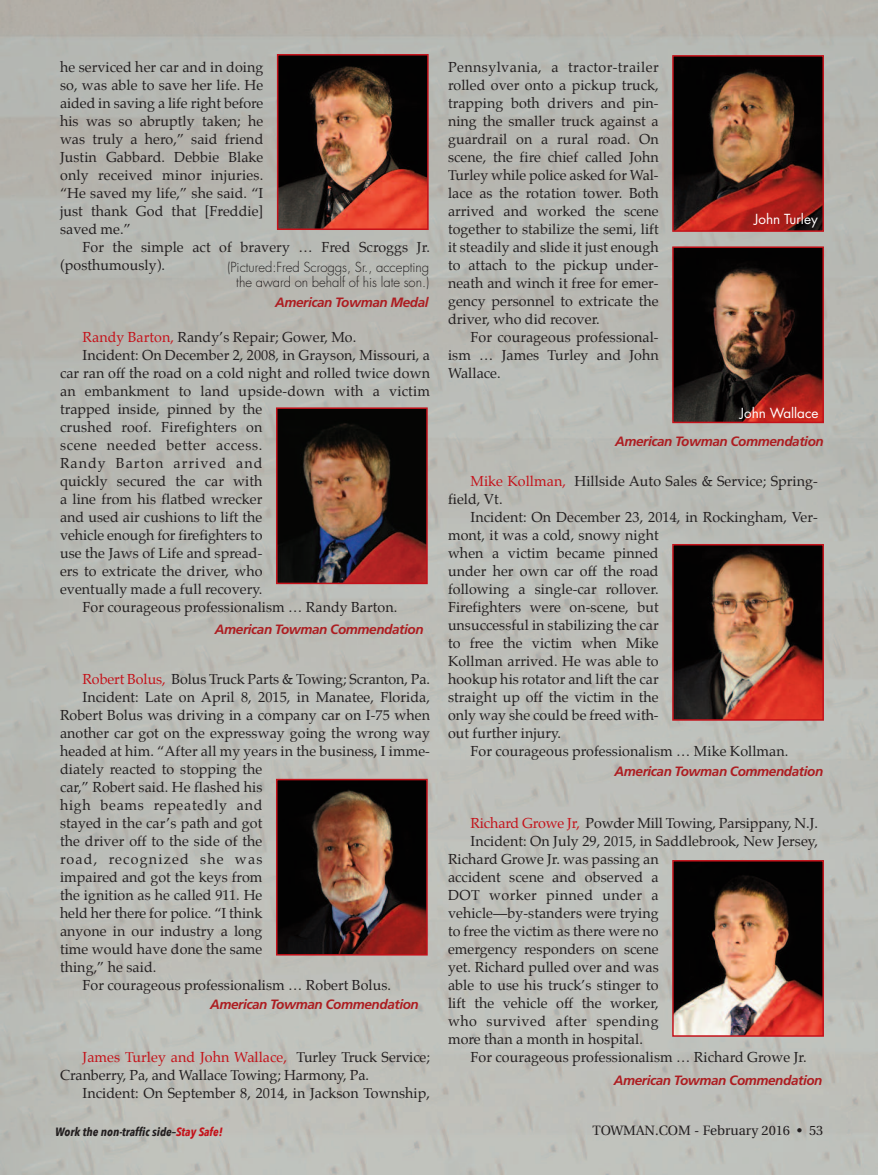
<style>
.page{position:relative;width:878px;height:1175px;background:#fff}
.page>*{position:absolute;margin:0;border:0;box-sizing:border-box;transform-origin:0 0}
.t1{font:14.25px/18px "Palatino";letter-spacing:.005em;color:#231f20;text-align:justify}
.t2{font:14.25px "Palatino";letter-spacing:.05em;color:#231f20}
.t3{font:14.25px "Palatino";letter-spacing:.035em;color:#231f20}
.t4{font:14.25px "Palatino";letter-spacing:.075em;color:#231f20}
.t5{font:14.25px "Palatino";letter-spacing:.085em;color:#231f20}
.t6{font:14.25px "Palatino";letter-spacing:.025em;color:#231f20}
.t7{font:italic 700 13.5px "Frutiger";letter-spacing:-.03em;color:#ad1d21}
.t8{font:300 13.5px/15px "Futura";color:#231f20;text-align:right}
.t9{font:13.5px "Utopia";color:#231f20}
.t10{font:13.5px "Futura";color:#fff}
.t11{font:italic 700 12px "Avenir Next Condensed";color:#231f20}
.s1{color:#c4121a}
</style>
<div class="page">
<img style="left:0;top:0;width:878px;height:1174px">
<img style="left:279px;top:781px;width:146px;height:171px">
<div style="left:276px;top:778px;width:152px;height:177px;border:2px solid #c4121a"></div>
<img style="left:675px;top:58px;width:146px;height:171px">
<div style="left:672px;top:55px;width:152px;height:177px;border:2px solid #c4121a"></div>
<img style="left:675px;top:249px;width:146px;height:171px">
<div style="left:672px;top:246px;width:152px;height:177px;border:2px solid #c4121a"></div>
<img style="left:279px;top:410px;width:146px;height:171px">
<div style="left:276px;top:407px;width:152px;height:177px;border:2px solid #c4121a"></div>
<img style="left:675px;top:547px;width:146px;height:170px">
<div style="left:672px;top:544px;width:152px;height:176px;border:2px solid #c4121a"></div>
<img style="left:280px;top:57px;width:145px;height:170px">
<div style="left:277px;top:54px;width:151px;height:176px;border:2px solid #c4121a"></div>
<img style="left:675px;top:863px;width:146px;height:170px">
<div style="left:672px;top:860px;width:152px;height:176px;border:2px solid #c4121a"></div>
<p class="t1" style="left:60px;top:59px;width:205px">he serviced her car and in doing so, was able to save her life. He aided in saving a life right before his was so abruptly taken; he was truly a hero,” said friend Justin Gabbard. Debbie Blake only received minor injuries. “He saved my life,” she said. “I just thank God that [Freddie] saved me.”</p>
<p class="t1" style="left:60px;top:239px;width:371px;text-indent:22px">For the simple act of bravery … Fred Scroggs Jr. (posthumously).</p>
<p class="t8" style="left:227px;top:261px;width:203px">(Pictured:Fred Scroggs, Sr., accepting the award on behalf of his late son.)</p>
<p class="t7" style="left:275px;top:297px;width:155px">American Towman Medal</p>
<p class="t1" style="left:82px;top:329px;width:275px"><span class="s1">Randy Barton,</span> Randy’s Repair; Gower, Mo.</p>
<p class="t1" style="left:83px;top:347px;width:349px">Incident: On December 2, 2008, in Grayson, Missouri, a</p>
<p class="t1" style="left:60px;top:365px;width:371px">car ran off the road on a cold night and rolled twice down</p>
<p class="t1" style="left:60px;top:383px;width:371px">an embankment to land upside-down with a victim</p>
<p class="t1" style="left:60px;top:401px;width:204px">trapped inside, pinned by the</p>
<p class="t1" style="left:60px;top:419px;width:204px">crushed roof. Firefighters on</p>
<p class="t2" style="left:60px;top:438px;width:204px">scene needed better access.</p>
<p class="t4" style="left:60px;top:456px;width:204px">Randy Barton arrived and</p>
<p class="t1" style="left:60px;top:473px;width:204px">quickly secured the car with</p>
<p class="t1" style="left:60px;top:491px;width:204px">a line from his flatbed wrecker</p>
<p class="t1" style="left:60px;top:509px;width:204px">and used air cushions to lift the</p>
<p class="t1" style="left:60px;top:527px;width:204px">vehicle enough for firefighters to</p>
<p class="t1" style="left:60px;top:545px;width:204px">use the Jaws of Life and spread-</p>
<p class="t1" style="left:60px;top:563px;width:204px">ers to extricate the driver, who</p>
<p class="t1" style="left:60px;top:581px;width:204px">eventually made a full recovery.</p>
<p class="t1" style="left:83px;top:599px;width:316px">For courageous professionalism … Randy Barton.</p>
<p class="t7" style="left:215px;top:624px;width:210px">American Towman Commendation</p>
<p class="t1" style="left:82px;top:671px;width:349px"><span class="s1">Robert Bolus,</span> Bolus Truck Parts &amp; Towing; Scranton, Pa.</p>
<p class="t1" style="left:82px;top:689px;width:349px">Incident: Late on April 8, 2015, in Manatee, Florida,</p>
<p class="t1" style="left:60px;top:707px;width:371px">Robert Bolus was driving in a company car on I-75 when</p>
<p class="t1" style="left:60px;top:725px;width:371px">another car got on the expressway going the wrong way</p>
<p class="t1" style="left:60px;top:743px;width:371px">headed at him. “After all my years in the business, I imme-</p>
<p class="t1" style="left:60px;top:761px;width:204px">diately reacted to stopping the</p>
<p class="t1" style="left:60px;top:779px;width:204px">car,” Robert said. He flashed his</p>
<p class="t2" style="left:60px;top:798px;width:204px">high beams repeatedly and</p>
<p class="t1" style="left:60px;top:815px;width:204px">stayed in the car’s path and got</p>
<p class="t1" style="left:60px;top:833px;width:204px">the driver off to the side of the</p>
<p class="t5" style="left:60px;top:852px;width:204px">road, recognized she was</p>
<p class="t1" style="left:60px;top:869px;width:204px">impaired and got the keys from</p>
<p class="t1" style="left:60px;top:887px;width:204px">the ignition as he called 911. He</p>
<p class="t1" style="left:60px;top:905px;width:204px">held her there for police. “I think</p>
<p class="t1" style="left:60px;top:923px;width:204px">anyone in our industry a long</p>
<p class="t1" style="left:60px;top:941px;width:204px">time would have done the same</p>
<p class="t1" style="left:60px;top:959px;width:98px">thing,” he said.</p>
<p class="t1" style="left:82px;top:977px;width:310px">For courageous professionalism … Robert Bolus.</p>
<p class="t7" style="left:210px;top:998px;width:210px">American Towman Commendation</p>
<p class="t1" style="left:60px;top:1049px;width:371px;text-indent:22px"><span class="s1">James Turley and John Wallace,</span> Turley Truck Service;<br>Cranberry, Pa, and Wallace Towing; Harmony, Pa.</p>
<p class="t1" style="left:83px;top:1085px;width:349px">Incident: On September 8, 2014, in Jackson Township,</p>
<p class="t1" style="left:448px;top:59px;width:212px">Pennsylvania, a tractor-trailer rolled over onto a pickup truck, trapping both drivers and pin&shy;ning the smaller truck against a guardrail on a rural road. On scene, the fire chief called John Turley while police asked for Wal&shy;lace as the rotation tower. Both arrived and worked the scene together to stabilize the semi, lift it steadily and slide it just enough to attach to the pickup under&shy;neath and winch it free for emer&shy;gency personnel to extricate the driver, who did recover.</p>
<p class="t1" style="left:448px;top:329px;width:212px;text-indent:22px">For courageous professional&shy;ism … James Turley and John Wallace.</p>
<p class="t10" style="left:754px;top:212px;width:65px">John Turley</p>
<p class="t10" style="left:739px;top:407px;width:80px">John Wallace</p>
<p class="t7" style="left:615px;top:436px;width:210px">American Towman Commendation</p>
<p class="t1" style="left:448px;top:473px;width:371px;text-indent:23px"><span class="s1">Mike Kollman,</span> Hillside Auto Sales &amp; Service; Spring&shy;field, Vt.</p>
<p class="t1" style="left:470px;top:509px;width:349px">Incident: On December 23, 2014, in Rockingham, Ver-</p>
<p class="t1" style="left:448px;top:527px;width:212px">mont, it was a cold, snowy night</p>
<p class="t1" style="left:448px;top:545px;width:212px">when a victim became pinned</p>
<p class="t1" style="left:448px;top:563px;width:212px">under her own car off the road</p>
<p class="t1" style="left:448px;top:581px;width:212px">following a single-car rollover.</p>
<p class="t1" style="left:448px;top:599px;width:212px">Firefighters were on-scene, but</p>
<p class="t1" style="left:448px;top:617px;width:212px">unsuccessful in stabilizing the car</p>
<p class="t1" style="left:448px;top:635px;width:212px">to free the victim when Mike</p>
<p class="t1" style="left:448px;top:653px;width:212px">Kollman arrived. He was able to</p>
<p class="t1" style="left:448px;top:671px;width:212px">hookup his rotator and lift the car</p>
<p class="t1" style="left:448px;top:689px;width:212px">straight up off the victim in the</p>
<p class="t1" style="left:448px;top:707px;width:212px">only way she could be freed with-</p>
<p class="t1" style="left:448px;top:725px;width:115px">out further injury.</p>
<p class="t1" style="left:470px;top:743px;width:319px">For courageous professionalism … Mike Kollman.</p>
<p class="t7" style="left:614px;top:766px;width:210px">American Towman Commendation</p>
<p class="t1" style="left:470px;top:815px;width:349px"><span class="s1">Richard Growe Jr,</span> Powder Mill Towing, Parsippany, N.J.</p>
<p class="t1" style="left:470px;top:833px;width:349px">Incident: On July 29, 2015, in Saddlebrook, New Jersey,</p>
<p class="t1" style="left:448px;top:851px;width:212px">Richard Growe Jr. was passing an</p>
<p class="t1" style="left:448px;top:869px;width:212px">accident scene and observed a</p>
<p class="t6" style="left:448px;top:888px;width:212px">DOT worker pinned under a</p>
<p class="t1" style="left:448px;top:905px;width:212px">vehicle—by-standers were trying</p>
<p class="t1" style="left:448px;top:923px;width:212px">to free the victim as there were no</p>
<p class="t1" style="left:448px;top:941px;width:212px">emergency responders on scene</p>
<p class="t1" style="left:448px;top:959px;width:212px">yet. Richard pulled over and was</p>
<p class="t1" style="left:448px;top:977px;width:212px">able to use his truck’s stinger to</p>
<p class="t1" style="left:448px;top:995px;width:212px">lift the vehicle off the worker,</p>
<p class="t3" style="left:448px;top:1014px;width:212px">who survived after spending</p>
<p class="t1" style="left:448px;top:1031px;width:196px">more than a month in hospital.</p>
<p class="t1" style="left:470px;top:1049px;width:338px">For courageous professionalism … Richard Growe Jr.</p>
<p class="t7" style="left:613px;top:1075px;width:210px">American Towman Commendation</p>
<p class="t11" style="left:55px;top:1124px;width:169px">Work the non-traffic side–<span class="s1">Stay Safe!</span></p>
<p class="t9" style="left:592px;top:1125px;width:232px">TOWMAN.COM - February 2016 • 53</p>
</div>
